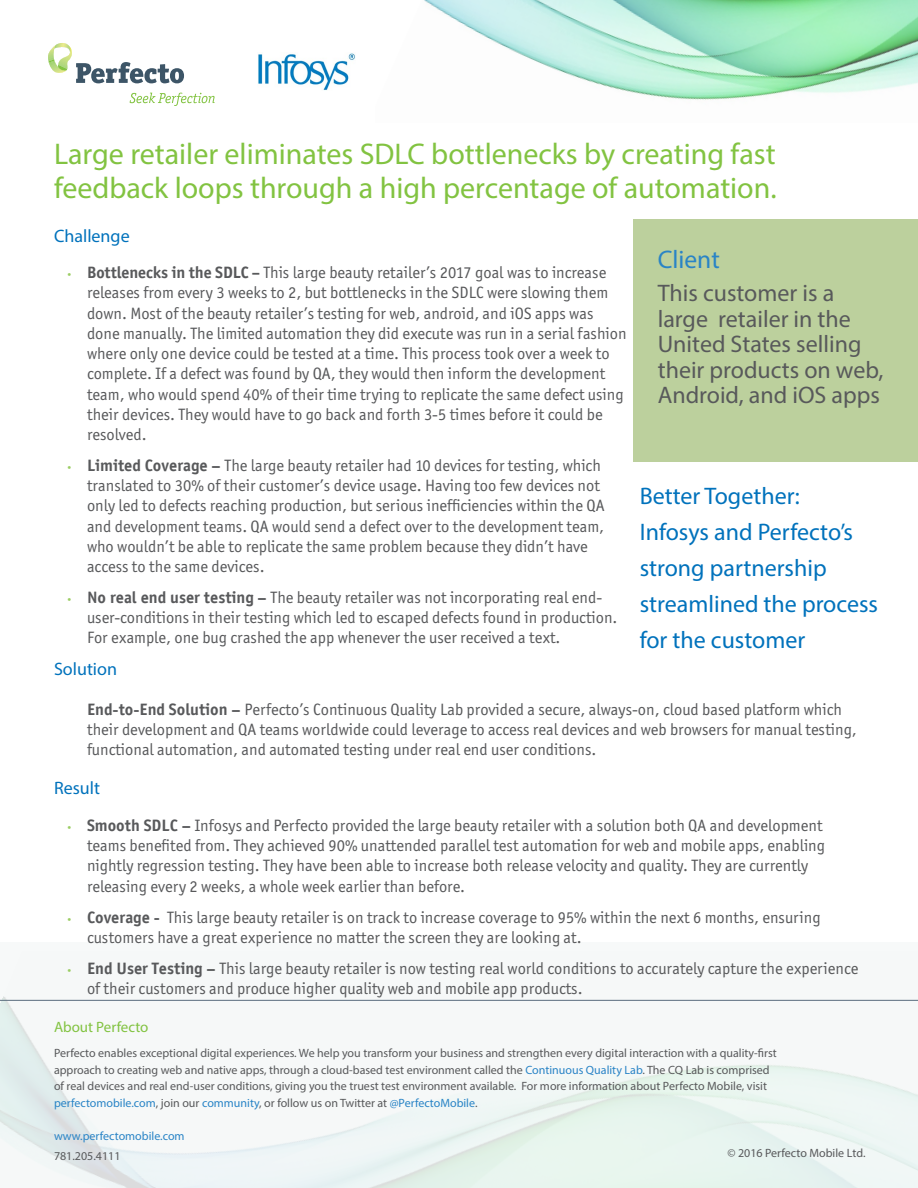
<style>
.page{position:relative;width:918px;height:1188px;background:#fff}
.page>*{position:absolute;margin:0;border:0;box-sizing:border-box;transform-origin:0 0}
.t1{font:30px/34.5px "Myriad Pro";color:#82c341}
.t2{font:25.5px "Myriad Pro";color:#2984c6}
.t3{font:24px/25.5px "Myriad Pro";color:#58595b}
.t4{font:24px/36px "Myriad Pro";color:#0072bc}
.t5{font:18px "Myriad Pro";color:#0072bc}
.t6{font:16.5px/20.2px "Officina Sans ITC Std";color:#58595b}
.t7{font:15px "Myriad Pro";color:#82c341}
.t8{font:12px/16.5px "Myriad Pro";color:#58595b}
.t9{font:12px "Myriad Pro";color:#2984c6}
.s1{font-family:"Myriad Pro";font-size:13.5px;color:#9bcd63}
.s2{font-weight:700}
.s3{font-family:"Officina Sans CTT";font-weight:700}
.s4{color:#2984c6}
</style>
<div class="page">
<img style="left:424px;top:0;width:494px;height:100px">
<img style="left:258px;top:53px;width:97px;height:37px">
<svg style="left:48px;top:43px;width:136px;height:40px"></svg>
<svg style="left:130px;top:93px;width:85px;height:13px"></svg>
<div style="left:633px;top:219px;width:285px;height:243px;background:#bcd09d"></div>
<svg style="left:0;top:996px;width:918px;height:192px;fill:#f6f8f8"></svg>
<hr style="left:0;top:1000px;width:918px;height:1px;background:#5a6d7e">
<h1 class="t1" style="left:54px;top:136px;width:724px">Large retailer eliminates SDLC bottlenecks by creating fast feedback loops through a high percentage of automation.</h1>
<p class="t5" style="left:54px;top:224px;width:77px">Challenge</p>
<p class="t6" style="left:87px;top:262px;width:541px;text-indent:-20px"><span class="s1">•</span> <span class="s2">Bottlenecks in the SDLC –</span> This large beauty retailer’s 2017 goal was to increase releases from every 3 weeks to 2, but bottlenecks in the SDLC were slowing them down. Most of the beauty retailer’s testing for web, android, and iOS apps was done manually. The limited automation they did execute was run in a serial fashion where only one device could be tested at a time. This process took over a week to complete. If a defect was found by QA, they would then inform the development team, who would spend 40% of their time trying to replicate the same defect using their devices. They would have to go back and forth 3-5 times before it could be resolved.</p>
<p class="t6" style="left:87px;top:455px;width:519px;text-indent:-20px"><span class="s1">•</span> <span class="s3">Limited Coverage –</span> The large beauty retailer had 10 devices for testing, which translated to 30% of their customer’s device usage. Having too few devices not only led to defects reaching production, but serious inefficiencies within the QA and development teams. QA would send a defect over to the development team, who wouldn’t be able to replicate the same problem because they didn’t have access to the same devices.</p>
<p class="t6" style="left:87px;top:587px;width:532px;text-indent:-20px"><span class="s1">•</span> <span class="s3">No real end user testing –</span> The beauty retailer was not incorporating real end&shy;user-conditions in their testing which led to escaped defects found in production.<br>For example, one bug crashed the app whenever the user received a text.</p>
<p class="t5" style="left:54px;top:658px;width:65px">Solution</p>
<p class="t6" style="left:87px;top:699px;width:771px"><span class="s3">End-to-End Solution –</span> Perfecto’s Continuous Quality Lab provided a secure, always-on, cloud based platform which their development and QA teams worldwide could leverage to access real devices and web browsers for manual testing, functional automation, and automated testing under real end user conditions.</p>
<p class="t5" style="left:54px;top:777px;width:48px">Result</p>
<p class="t6" style="left:87px;top:815px;width:740px;text-indent:-20px"><span class="s1">•</span> <span class="s3">Smooth SDLC –</span> Infosys and Perfecto provided the large beauty retailer with a solution both QA and development teams benefited from. They achieved 90% unattended parallel test automation for web and mobile apps, enabling nightly regression testing. They have been able to increase both release velocity and quality. They are currently releasing every 2 weeks, a whole week earlier than before.</p>
<p class="t6" style="left:87px;top:907px;width:735px;text-indent:-20px"><span class="s1">•</span> <span class="s3">Coverage -</span> This large beauty retailer is on track to increase coverage to 95% within the next 6 months, ensuring customers have a great experience no matter the screen they are looking at.</p>
<p class="t6" style="left:87px;top:958px;width:773px;text-indent:-20px"><span class="s1">•</span> <span class="s3">End User Testing –</span> This large beauty retailer is now testing real world conditions to accurately capture the experience of their customers and produce higher quality web and mobile app products.</p>
<h2 class="t2" style="left:658px;top:244px;width:64px">Client</h2>
<h3 class="t3" style="left:658px;top:280px;width:227px">This customer is a large retailer in the<br>United States selling their products on web,<br>Android, and iOS apps</h3>
<h3 class="t4" style="left:640px;top:477px;width:240px">Better Together:<br>Infosys and Perfecto’s strong partnership streamlined the process for the customer</h3>
<p class="t7" style="left:54px;top:1017px;width:96px">About Perfecto</p>
<p class="t8" style="left:54px;top:1045px;width:724px">Perfecto enables exceptional digital experiences. We help you transform your business and strengthen every digital interaction with a quality-first approach to creating web and native apps, through a cloud-based test environment called the <span class="s4">Continuous Quality Lab</span>. The CQ Lab is comprised of real devices and real end-user conditions, giving you the truest test environment available. For more information about Perfecto Mobile, visit <span class="s4">perfectomobile.com</span>, join our <span class="s4">community</span>, or follow us on Twitter at <span class="s4">@PerfectoMobile</span>.</p>
<p class="t9" style="left:54px;top:1128px;width:132px">www.perfectomobile.com</p>
<p class="t8" style="left:54px;top:1147px;width:68px">781.205.4111</p>
<p class="t8" style="left:727px;top:1144px;width:140px">© 2016 Perfecto Mobile Ltd.</p>
</div>
